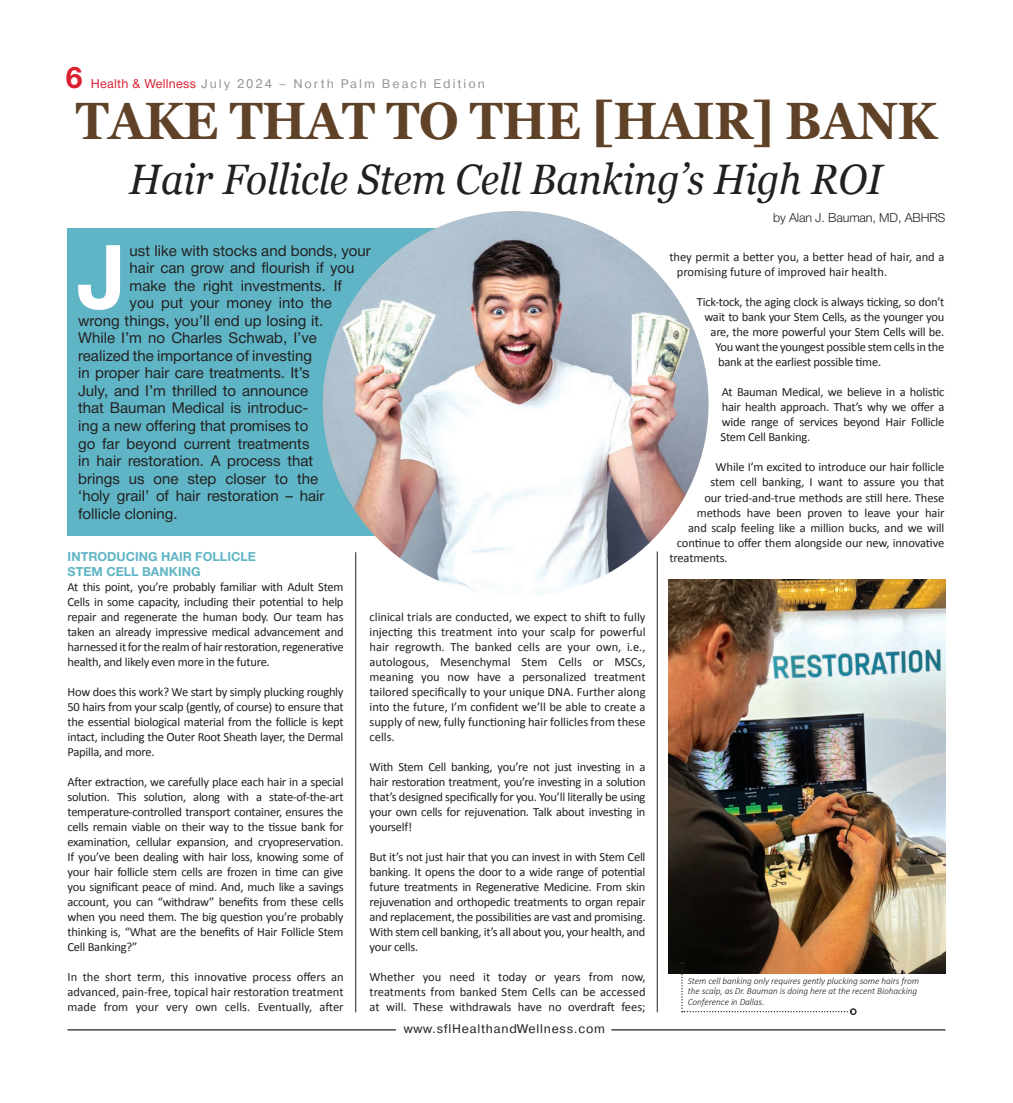
<style>
.page{position:relative;width:1013px;height:1103px;background:#fff}
.page>*{position:absolute;margin:0;border:0;box-sizing:border-box;transform-origin:0 0}
.t1{font:700 88.75px "Helvetica Neue Cyr";color:#fff}
.t2{font:700 52.5px "Georgia";letter-spacing:-.01em;color:#5f4227;scale:.92 1}
.t3{font:italic 42.5px "Georgia";color:#231f20;scale:.92 1}
.t4{font:700 30px "Helvetica Neue Cyr";color:#da2031}
.t5{font:15px "Helvetica Neue Cyr";color:#231f20}
.t6{font:12.5px/15px "Calibri";letter-spacing:-.02em;color:#231f20;text-align:justify}
.t7{font:12.5px/15px "Calibri";color:#231f20}
.t8{font:12.5px "Pragmatica";letter-spacing:.16em;color:#939598}
.t9{font:700 12.5px/15px "Helvetica Neue Cyr";letter-spacing:.005em;color:#5fb5c5}
.t10{font:12.5px "Pragmatica";letter-spacing:.06em;color:#231f20}
.t11{font:300 12.5px "Helvetica Neue Cyr";letter-spacing:-.01em;color:#231f20}
.t12{font:italic 300 9.38px/10.6px "Calibri";letter-spacing:-.01em;color:#231f20}
.s1{font-family:"Helvetica Neue Cyr";color:#da2031}
</style>
<div class="page">
<hr style="left:68px;top:1029px;width:328px;height:1px;background:#231f20">
<hr style="left:611px;top:1029px;width:334px;height:1px;background:#231f20">
<hr style="left:657px;top:551px;width:1px;height:461px;background:#231f20">
<hr style="left:355px;top:552px;width:1px;height:460px;background:#231f20">
<div style="left:67px;top:228px;width:378px;height:307px;background:#5fb5c5"></div>
<img style="left:323px;top:211px;width:385px;height:386px;border-radius:193px">
<img style="left:669px;top:579px;width:276px;height:395px">
<svg style="left:679px;top:962px;width:172px;height:50px"></svg>
<div style="left:849px;top:1008px;width:7px;height:7px;border:1px solid #231f20;border-radius:50%"></div>
<h3 class="t4" style="left:66px;top:61px;width:18px">6</h3>
<p class="t8" style="left:91px;top:76px;width:395px"><span class="s1">Health &amp; Wellness</span> July 2024 – North Palm Beach Edition</p>
<h2 class="t2" style="left:76px;top:87px;width:937px">TAKE THAT TO THE [HAIR] BANK</h2>
<h3 class="t3" style="left:129px;top:152px;width:820px">Hair Follicle Stem Cell Banking’s High ROI</h3>
<p class="t11" style="left:773px;top:211px;width:174px">by Alan J. Bauman, MD, ABHRS</p>
<h1 class="t1" style="left:76px;top:228px;width:51px">J</h1>
<p class="t5" style="left:130px;top:242px;width:243px">ust like with stocks and bonds, your</p>
<p class="t7" style="left:677px;top:250px;width:269px;text-indent:-8px">they permit a better you, a better head of hair, and a promising future of improved hair health.</p>
<p class="t6" style="left:697px;top:295px;width:249px">Tick-tock, the aging clock is always ticking, so don’t</p>
<p class="t6" style="left:704px;top:310px;width:241px">wait to bank your Stem Cells, as the younger you</p>
<p class="t6" style="left:710px;top:325px;width:235px">are, the more powerful your Stem Cells will be.</p>
<p class="t6" style="left:715px;top:340px;width:230px">You want the youngest possible stem cells in the</p>
<p class="t6" style="left:718px;top:355px;width:164px">bank at the earliest possible time.</p>
<p class="t6" style="left:720px;top:385px;width:225px">At Bauman Medical, we believe in a holistic hair health approach. That’s why we offer a wide range of services beyond Hair Follicle Stem Cell Banking.</p>
<p class="t6" style="left:715px;top:460px;width:230px">While I’m excited to introduce our hair follicle</p>
<p class="t6" style="left:710px;top:475px;width:235px">stem cell banking, I want to assure you that</p>
<p class="t6" style="left:704px;top:490px;width:241px">our tried-and-true methods are still here. These</p>
<p class="t6" style="left:697px;top:505px;width:249px">methods have been proven to leave your hair</p>
<p class="t6" style="left:688px;top:520px;width:258px">and scalp feeling like a million bucks, and we will</p>
<p class="t6" style="left:677px;top:535px;width:269px">continue to offer them alongside our new, innovative</p>
<p class="t6" style="left:669px;top:550px;width:60px">treatments.</p>
<p class="t5" style="left:130px;top:260px;width:226px">hair can grow and flourish if you</p>
<p class="t5" style="left:130px;top:277px;width:214px">make the right investments. If</p>
<p class="t5" style="left:130px;top:295px;width:204px">you put your money into the</p>
<p class="t5" style="left:78px;top:312px;width:247px">wrong things, you’ll end up losing it.</p>
<p class="t5" style="left:78px;top:330px;width:240px">While I’m no Charles Schwab, I’ve</p>
<p class="t5" style="left:78px;top:347px;width:235px">realized the importance of investing</p>
<p class="t5" style="left:78px;top:365px;width:233px">in proper hair care treatments. It’s</p>
<p class="t5" style="left:78px;top:382px;width:232px">July, and I’m thrilled to announce</p>
<p class="t5" style="left:78px;top:400px;width:231px">that Bauman Medical is introduc-</p>
<p class="t5" style="left:78px;top:417px;width:232px">ing a new offering that promises to</p>
<p class="t5" style="left:78px;top:435px;width:233px">go far beyond current treatments</p>
<p class="t5" style="left:78px;top:452px;width:236px">in hair restoration. A process that</p>
<p class="t5" style="left:78px;top:470px;width:241px">brings us one step closer to the</p>
<p class="t5" style="left:78px;top:487px;width:248px">‘holy grail’ of hair restoration – hair</p>
<p class="t5" style="left:78px;top:505px;width:101px">follicle cloning.</p>
<p class="t9" style="left:68px;top:549px;width:190px">INTRODUCING HAIR FOLLICLE<br>STEM CELL BANKING</p>
<p class="t6" style="left:68px;top:579px;width:277px">At this point, you’re probably familiar with Adult Stem Cells in some capacity, including their potential to help repair and regenerate the human body. Our team has taken an already impressive medical advancement and harnessed it for the realm of hair restoration, regenerative health, and likely even more in the future.</p>
<p class="t6" style="left:68px;top:684px;width:277px">How does this work? We start by simply plucking roughly 50 hairs from your scalp (gently, of course) to ensure that the essential biological material from the follicle is kept intact, including the Outer Root Sheath layer, the Dermal Papilla, and more.</p>
<p class="t6" style="left:68px;top:774px;width:277px">After extraction, we carefully place each hair in a special solution. This solution, along with a state-of-the-art temperature-controlled transport container, ensures the cells remain viable on their way to the tissue bank for examination, cellular expansion, and cryopreservation.<br>If you’ve been dealing with hair loss, knowing some of your hair follicle stem cells are frozen in time can give you significant peace of mind. And, much like a savings account, you can “withdraw” benefits from these cells when you need them. The big question you’re probably thinking is, “What are the benefits of Hair Follicle Stem Cell Banking?”</p>
<p class="t6" style="left:68px;top:969px;width:277px">In the short term, this innovative process offers an advanced, pain-free, topical hair restoration treatment made from your very own cells. Eventually, after</p>
<p class="t6" style="left:369px;top:609px;width:277px">clinical trials are conducted, we expect to shift to fully injecting this treatment into your scalp for powerful hair regrowth. The banked cells are your own, i.e., autologous, Mesenchymal Stem Cells or MSCs, meaning you now have a personalized treatment tailored specifically to your unique DNA. Further along into the future, I’m confident we’ll be able to create a supply of new, fully functioning hair follicles from these cells.</p>
<p class="t6" style="left:369px;top:759px;width:277px">With Stem Cell banking, you’re not just investing in a hair restoration treatment, you’re investing in a solution that’s designed specifically for you. You’ll literally be using your own cells for rejuvenation. Talk about investing in yourself!</p>
<p class="t6" style="left:369px;top:849px;width:277px">But it’s not just hair that you can invest in with Stem Cell banking. It opens the door to a wide range of potential future treatments in Regenerative Medicine. From skin rejuvenation and orthopedic treatments to organ repair and replacement, the possibilities are vast and promising.<br>With stem cell banking, it’s all about you, your health, and your cells.</p>
<p class="t6" style="left:369px;top:969px;width:277px">Whether you need it today or years from now, treatments from banked Stem Cells can be accessed at will. These withdrawals have no overdraft fees;</p>
<p class="t12" style="left:687px;top:975px;width:233px">Stem cell banking only requires gently plucking some hairs from the scalp, as Dr. Bauman is doing here at the recent Biohacking<br>Conference in Dallas.</p>
<p class="t10" style="left:403px;top:1021px;width:203px">www.sflHealthandWellness.com</p>
</div>
